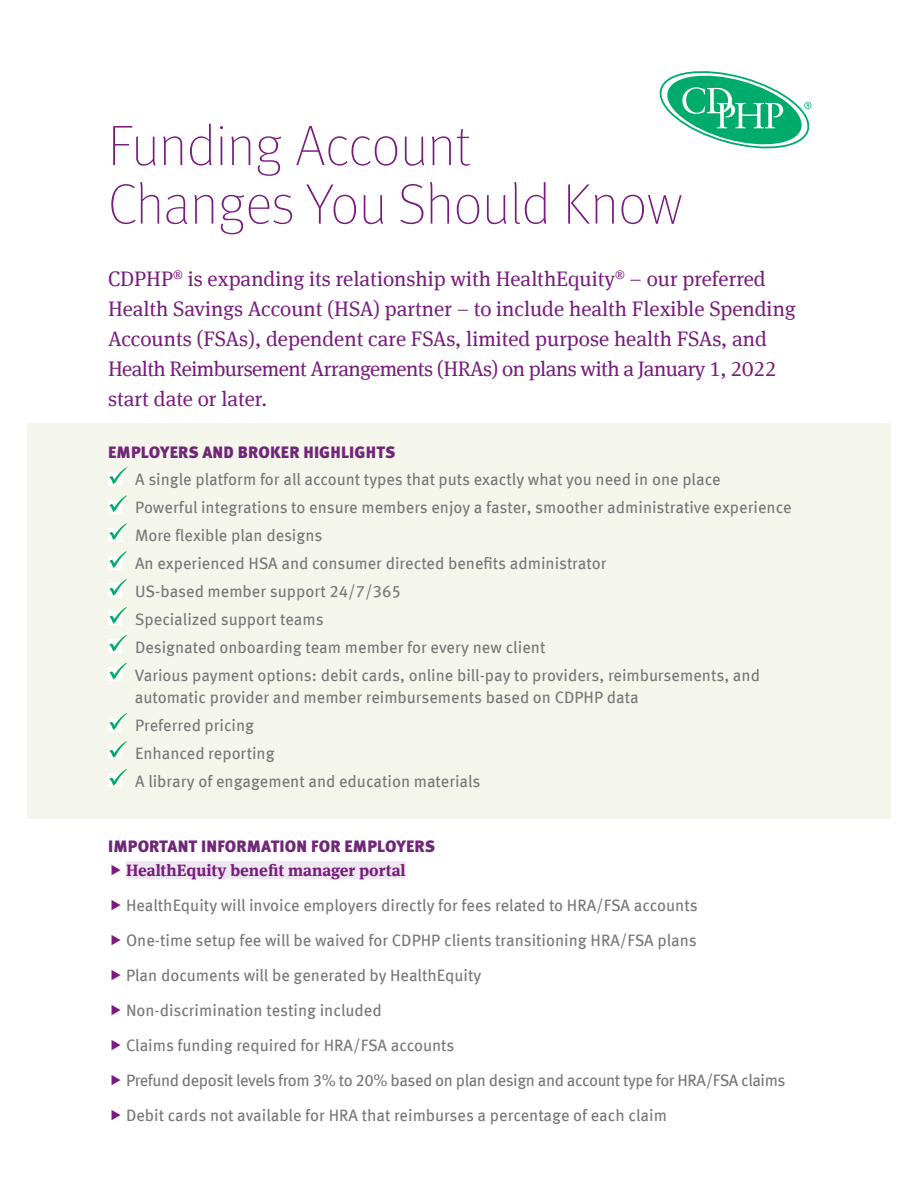
<style>
.page{position:relative;width:918px;height:1188px;background:#fff}
.page>*{position:absolute;margin:0;border:0;box-sizing:border-box;transform-origin:0 0}
.Large_purple_heading{font:100 57px/58.5px "Meta Pro";color:#781d7d}
.Intro_paragraph{font:21px/30px "Meta Serif Offc";color:#781d7d}
.check_list{font:16.5px/22.5px "Meta Offc";color:#76787b}
.check_list-2{font:16.5px "Meta Offc";letter-spacing:-.025em;color:#76787b}
.subhead{font:900 16.5px "Meta Pro";letter-spacing:.01em;color:#702778}
.t1{font:700 16.5px "Meta Serif Offc";color:#781d7d}
</style>
<div class="page">
<div style="left:27px;top:423px;width:864px;height:396px;background:#f4f6eb"></div>
<div style="left:126px;top:861px;width:280px;height:18px;background:#eee7f1"></div>
<div style="left:108px;top:472px;width:13px;height:13px;background:#fff"></div>
<svg style="left:109px;top:467px;width:18px;height:17px"></svg>
<div style="left:108px;top:500px;width:13px;height:13px;background:#fff"></div>
<svg style="left:109px;top:495px;width:18px;height:17px"></svg>
<div style="left:108px;top:528px;width:13px;height:13px;background:#fff"></div>
<svg style="left:109px;top:523px;width:18px;height:17px"></svg>
<div style="left:108px;top:556px;width:13px;height:13px;background:#fff"></div>
<svg style="left:109px;top:551px;width:18px;height:17px"></svg>
<div style="left:108px;top:584px;width:13px;height:13px;background:#fff"></div>
<svg style="left:109px;top:579px;width:18px;height:17px"></svg>
<div style="left:108px;top:612px;width:13px;height:13px;background:#fff"></div>
<svg style="left:109px;top:607px;width:18px;height:17px"></svg>
<div style="left:108px;top:640px;width:13px;height:13px;background:#fff"></div>
<svg style="left:109px;top:635px;width:18px;height:17px"></svg>
<div style="left:108px;top:667px;width:13px;height:14px;background:#fff"></div>
<svg style="left:109px;top:663px;width:18px;height:16px"></svg>
<div style="left:108px;top:718px;width:13px;height:13px;background:#fff"></div>
<svg style="left:109px;top:713px;width:18px;height:17px"></svg>
<div style="left:108px;top:746px;width:13px;height:13px;background:#fff"></div>
<svg style="left:109px;top:741px;width:18px;height:17px"></svg>
<div style="left:108px;top:774px;width:13px;height:13px;background:#fff"></div>
<svg style="left:109px;top:769px;width:18px;height:17px"></svg>
<svg style="left:660px;top:71px;width:151px;height:77px"></svg>
<p class="Large_purple_heading" style="left:108px;top:114px;width:576px">Funding Account<br>Changes You Should Know</p>
<p class="Intro_paragraph" style="left:108px;top:264px;width:689px">CDPHP<sup>®</sup> is expanding its relationship with HealthEquity<sup>®</sup> – our preferred Health Savings Account (HSA) partner – to include health Flexible Spending Accounts (FSAs), dependent care FSAs, limited purpose health FSAs, and Health Reimbursement Arrangements (HRAs) on plans with a January 1, 2022 start date or later.</p>
<p class="subhead" style="left:108px;top:439px;width:289px">EMPLOYERS AND BROKER HIGHLIGHTS</p>
<p class="check_list" style="left:135px;top:469px;width:587px">A single platform for all account types that puts exactly what you need in one place</p>
<p class="check_list" style="left:135px;top:497px;width:658px">Powerful integrations to ensure members enjoy a faster, smoother administrative experience</p>
<p class="check_list" style="left:135px;top:525px;width:189px">More flexible plan designs</p>
<p class="check_list" style="left:135px;top:553px;width:473px">An experienced HSA and consumer directed benefits administrator</p>
<p class="check_list" style="left:135px;top:580px;width:267px">US-based member support 24/7/365</p>
<p class="check_list" style="left:135px;top:608px;width:191px">Specialized support teams</p>
<p class="check_list" style="left:135px;top:636px;width:412px">Designated onboarding team member for every new client</p>
<p class="check_list" style="left:135px;top:664px;width:627px">Various payment options: debit cards, online bill-pay to providers, reimbursements, and automatic provider and member reimbursements based on CDPHP data</p>
<p class="check_list" style="left:135px;top:715px;width:121px">Preferred pricing</p>
<p class="check_list" style="left:135px;top:742px;width:141px">Enhanced reporting</p>
<p class="check_list" style="left:135px;top:770px;width:347px">A library of engagement and education materials</p>
<p class="subhead" style="left:108px;top:833px;width:329px">IMPORTANT INFORMATION FOR EMPLOYERS</p>
<p class="t1" style="left:126px;top:860px;width:281px">HealthEquity benefit manager portal</p>
<p class="check_list" style="left:126px;top:895px;width:573px">HealthEquity will invoice employers directly for fees related to HRA/FSA accounts</p>
<p class="check_list" style="left:126px;top:929px;width:572px">One-time setup fee will be waived for CDPHP clients transitioning HRA/FSA plans</p>
<p class="check_list" style="left:126px;top:964px;width:357px">Plan documents will be generated by HealthEquity</p>
<p class="check_list" style="left:126px;top:999px;width:257px">Non-discrimination testing included</p>
<p class="check_list" style="left:126px;top:1034px;width:330px">Claims funding required for HRA/FSA accounts</p>
<p class="check_list-2" style="left:126px;top:1070px;width:661px">Prefund deposit levels from 3% to 20% based on plan design and account type for HRA/FSA claims</p>
<p class="check_list" style="left:126px;top:1104px;width:543px">Debit cards not available for HRA that reimburses a percentage of each claim</p>
</div>
